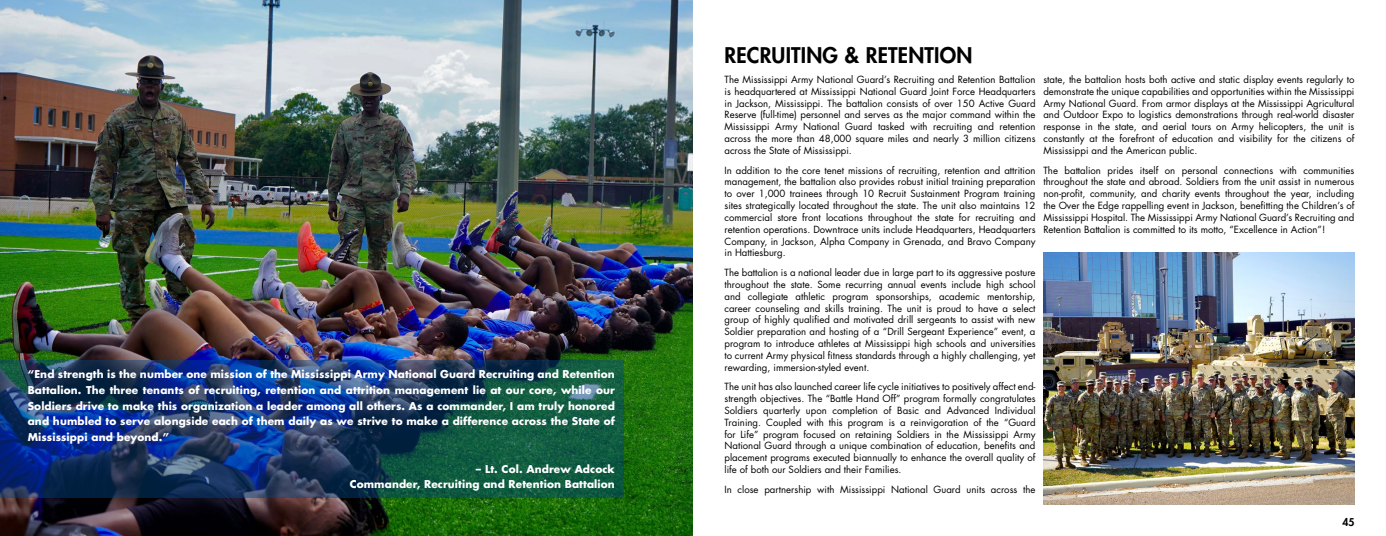
<style>
.page{position:relative;width:1386px;height:536px;background:#fff}
.page>*{position:absolute;margin:0;border:0;box-sizing:border-box;transform-origin:0 0}
.t1{font:800 21px "Futura Std";letter-spacing:.01em;color:#000}
.t2{font:700 10.5px/15.8px "Futura Std";letter-spacing:.01em;color:#fff;text-align:justify}
.t3{font:800 10.5px "Futura Std";color:#000}
.t4{font:9.62px/11.8px "Futura Std";color:#000;text-align:justify}
</style>
<div class="page">
<img style="left:0;top:0;width:693px;height:536px">
<img style="left:1044px;top:252px;width:310px;height:252px">
<img style="left:0;top:360px;width:624px;height:138px">
<p class="t2" style="left:28px;top:366px;width:589px">“End strength is the number one mission of the Mississippi Army National Guard Recruiting and Retention Battalion. The three tenants of recruiting, retention and attrition management lie at our core, while our Soldiers drive to make this organization a leader among all others. As a commander, I am truly honored and humbled to serve alongside each of them daily as we strive to make a difference across the State of Mississippi and beyond.”</p>
<p class="t2" style="left:350px;top:460px;width:267px;text-align:right">– Lt. Col. Andrew Adcock<br>Commander, Recruiting and Retention Battalion</p>
<h1 class="t1" style="left:724px;top:42px;width:249px">RECRUITING &amp; RETENTION</h1>
<p class="t4" style="left:1043px;top:73px;width:313px">state, the battalion hosts both active and static display events regularly to demonstrate the unique capabilities and opportunities within the Mississippi Army National Guard. From armor displays at the Mississippi Agricultural and Outdoor Expo to logistics demonstrations through real-world disaster response in the state, and aerial tours on Army helicopters, the unit is constantly at the forefront of education and visibility for the citizens of Mississippi and the American public.</p>
<p class="t4" style="left:1043px;top:164px;width:313px">The battalion prides itself on personal connections with communities throughout the state and abroad. Soldiers from the unit assist in numerous non-profit, community, and charity events throughout the year, including the Over the Edge rappelling event in Jackson, benefitting the Children’s of Mississippi Hospital. The Mississippi Army National Guard’s Recruiting and Retention Battalion is committed to its motto, “Excellence in Action”!</p>
<p class="t4" style="left:724px;top:74px;width:313px">The Mississippi Army National Guard’s Recruiting and Retention Battalion is headquartered at Mississippi National Guard Joint Force Headquarters in Jackson, Mississippi. The battalion consists of over 150 Active Guard Reserve (full-time) personnel and serves as the major command within the Mississippi Army National Guard tasked with recruiting and retention across the more than 48,000 square miles and nearly 3 million citizens across the State of Mississippi.</p>
<p class="t4" style="left:724px;top:164px;width:313px">In addition to the core tenet missions of recruiting, retention and attrition management, the battalion also provides robust initial training preparation to over 1,000 trainees through 10 Recruit Sustainment Program training sites strategically located throughout the state. The unit also maintains 12 commercial store front locations throughout the state for recruiting and retention operations. Downtrace units include Headquarters, Headquarters Company, in Jackson, Alpha Company in Grenada, and Bravo Company in Hattiesburg.</p>
<p class="t4" style="left:724px;top:266px;width:313px">The battalion is a national leader due in large part to its aggressive posture throughout the state. Some recurring annual events include high school and collegiate athletic program sponsorships, academic mentorship, career counseling and skills training. The unit is proud to have a select group of highly qualified and motivated drill sergeants to assist with new Soldier preparation and hosting of a “Drill Sergeant Experience” event, a program to introduce athletes at Mississippi high schools and universities to current Army physical fitness standards through a highly challenging, yet rewarding, immersion-styled event.</p>
<p class="t4" style="left:724px;top:381px;width:313px">The unit has also launched career life cycle initiatives to positively affect end&shy;strength objectives. The “Battle Hand Off” program formally congratulates Soldiers quarterly upon completion of Basic and Advanced Individual Training. Coupled with this program is a reinvigoration of the “Guard for Life” program focused on retaining Soldiers in the Mississippi Army National Guard through a unique combination of education, benefits and placement programs executed biannually to enhance the overall quality of life of both our Soldiers and their Families.</p>
<p class="t4" style="left:724px;top:483px;width:313px">In close partnership with Mississippi National Guard units across the</p>
<p class="t3" style="left:1342px;top:515px;width:14px">45</p>
</div>
